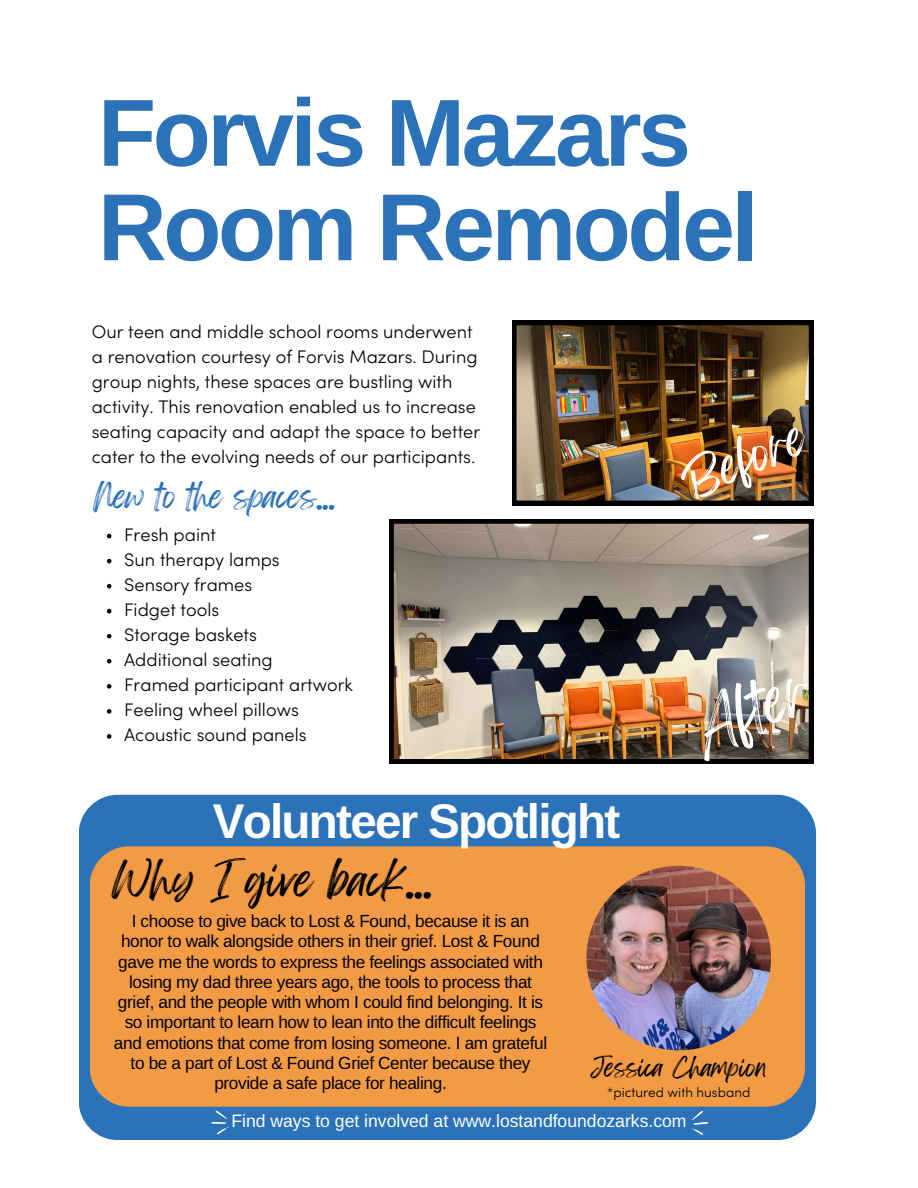
<style>
.page{position:relative;width:918px;height:1188px;background:#fff}
.page>*{position:absolute;margin:0;border:0;box-sizing:border-box;transform-origin:0 0}
.t1{font:700 95.25px/94.5px "Libra Sans";letter-spacing:-.035em;color:#2b72b9}
.t2{font:53.25px "Feeling Passionate";color:#fff}
.t3{font:700 47.7px "Libra Sans";letter-spacing:-.035em;color:#fff}
.t4{font:42.45px "Feeling Passionate";color:#fff}
.t5{font:40.05px "Feeling Passionate";color:#000}
.t6{font:28.8px "Feeling Passionate";color:#2b72b9}
.t7{font:22.05px "Feeling Passionate";color:#000}
.t8{font:300 18.15px/25px "Sofia Pro";color:#000}
.t9{font:17.55px "Libra Sans";color:#fff}
.t10{font:17.25px/20.2px "Libra Sans";letter-spacing:-.02em;color:#000;text-align:center}
.t11{font:300 13.5px "Sofia Pro";color:#000}
</style>
<div class="page">
<img style="left:512px;top:321px;width:301px;height:184px">
<img style="left:389px;top:519px;width:424px;height:244px">
<svg style="left:107px;top:534px;width:4px;height:4px"></svg>
<svg style="left:107px;top:559px;width:4px;height:4px"></svg>
<svg style="left:107px;top:584px;width:4px;height:4px"></svg>
<svg style="left:107px;top:609px;width:4px;height:4px"></svg>
<svg style="left:107px;top:634px;width:4px;height:5px"></svg>
<svg style="left:107px;top:659px;width:4px;height:5px"></svg>
<svg style="left:107px;top:684px;width:4px;height:5px"></svg>
<svg style="left:107px;top:709px;width:4px;height:5px"></svg>
<svg style="left:107px;top:734px;width:4px;height:5px"></svg>
<div style="left:79px;top:795px;width:737px;height:345px;background:#2b72b9;border-radius:39px"></div>
<div style="left:90px;top:846px;width:715px;height:261px;background:#f29b44;border-radius:39px"></div>
<img style="left:586px;top:866px;width:185px;height:184px;border-radius:50%">
<svg style="left:211px;top:1110px;width:17px;height:25px"></svg>
<svg style="left:692px;top:1111px;width:16px;height:24px"></svg>
<h5 class="t1" style="left:98px;top:86px;width:662px">Forvis Mazars<br>Room Remodel</h5>
<p class="t8" style="left:92px;top:321px;width:390px">Our teen and middle school rooms underwent a renovation courtesy of Forvis Mazars. During group nights, these spaces are bustling with activity. This renovation enabled us to increase seating capacity and adapt the space to better cater to the evolving needs of our participants.</p>
<h2 class="t6" style="left:93px;top:473px;width:244px">New to the spaces...</h2>
<p class="t8" style="left:124px;top:524px;width:93px">Fresh paint</p>
<p class="t8" style="left:124px;top:549px;width:157px">Sun therapy lamps</p>
<p class="t8" style="left:124px;top:574px;width:130px">Sensory frames</p>
<p class="t8" style="left:124px;top:599px;width:97px">Fidget tools</p>
<p class="t8" style="left:124px;top:624px;width:134px">Storage baskets</p>
<p class="t8" style="left:124px;top:649px;width:150px">Additional seating</p>
<p class="t8" style="left:124px;top:674px;width:230px">Framed participant artwork</p>
<p class="t8" style="left:124px;top:699px;width:176px">Feeling wheel pillows</p>
<p class="t8" style="left:124px;top:724px;width:184px">Acoustic sound panels</p>
<p class="t3" style="left:213px;top:795px;width:409px">Volunteer Spotlight</p>
<p class="t4" style="left:670px;top:453px;width:131px;rotate:-23deg">Before</p>
<h4 class="t2" style="left:679px;top:691px;width:122px;rotate:-22deg">After</h4>
<p class="t5" style="left:111px;top:847px;width:322px">Why I give back...</p>
<p class="t10" style="left:114px;top:911px;width:435px">I choose to give back to Lost &amp; Found, because it is an honor to walk alongside others in their grief. Lost &amp; Found gave me the words to express the feelings associated with losing my dad three years ago, the tools to process that grief, and the people with whom I could find belonging. It is so important to learn how to lean into the difficult feelings and emotions that come from losing someone. I am grateful to be a part of Lost &amp; Found Grief Center because they provide a safe place for healing.</p>
<p class="t7" style="left:591px;top:1049px;width:177px">Jessica Champion</p>
<p class="t11" style="left:607px;top:1087px;width:145px">*pictured with husband</p>
<h4 class="t9" style="left:231px;top:1112px;width:457px">Find ways to get involved at www.lostandfoundozarks.com</h4>
</div>
